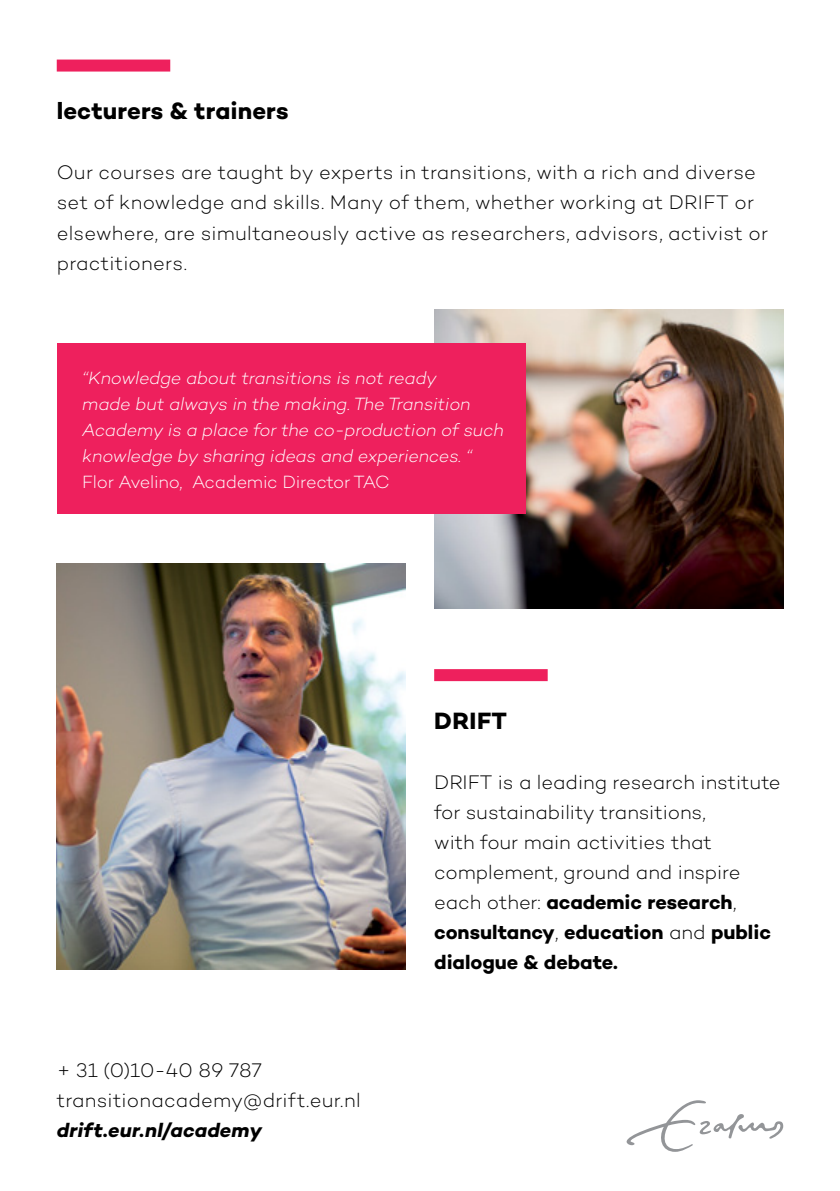
<style>
.page{position:relative;width:840px;height:1191px;background:#fff}
.page>*{position:absolute;margin:0;border:0;box-sizing:border-box;transform-origin:0 0}
.t1{font:24px "Campton Bold DEMO";letter-spacing:.005em;color:#000}
.t2{font:300 20px/30px "Campton";letter-spacing:.005em;color:#000}
.t3{font:20px/30px "Campton Bold DEMO";letter-spacing:-.005em;color:#000}
.t4{font:italic 700 20px "Campton";letter-spacing:.01em;color:#000}
.t5{font:italic 300 18px/26px "Campton";letter-spacing:-.015em;color:#fff}
.t6{font:300 18px "Campton";letter-spacing:-.02em;color:#fff}
.s1{font-family:"Campton";font-weight:300}
</style>
<div class="page">
<img style="left:57px;top:563px;width:348px;height:406px">
<div style="left:57px;top:60px;width:113px;height:12px;background:#ee205d"></div>
<div style="left:434px;top:669px;width:113px;height:12px;background:#ee205d"></div>
<img style="left:434px;top:309px;width:348px;height:300px">
<div style="left:57px;top:343px;width:468px;height:171px;background:#ee205d"></div>
<svg style="left:626px;top:1100px;width:156px;height:51px"></svg>
<p class="t1" style="left:57px;top:97px;width:233px">lecturers &amp; trainers</p>
<p class="t2" style="left:57px;top:157px;width:712px">Our courses are taught by experts in transitions, with a rich and diverse set of knowledge and skills. Many of them, whether working at DRIFT or elsewhere, are simultaneously active as researchers, advisors, activist or practitioners.</p>
<p class="t5" style="left:82px;top:364px;width:423px">“Knowledge about transitions is not ready<br>made but always in the making. The Transition Academy is a place for the co-production of such knowledge by sharing ideas and experiences. “</p>
<p class="t6" style="left:82px;top:471px;width:309px">Flor Avelino, Academic Director TAC</p>
<p class="t1" style="left:434px;top:707px;width:74px">DRIFT</p>
<p class="t2" style="left:57px;top:1055px;width:305px">+ 31 (0)10-40 89 787 transitionacademy@drift.eur.nl</p>
<p class="t4" style="left:57px;top:1117px;width:206px">drift.eur.nl/academy</p>
<p class="t2" style="left:434px;top:767px;width:348px">DRIFT is a leading research institute for sustainability transitions,<br>with four main activities that complement, ground and inspire</p>
<p class="t3" style="left:434px;top:887px;width:338px"><span class="s1">each other:</span> academic research<span class="s1">, </span>consultancy<span class="s1">,</span> education <span class="s1">and</span> public dialogue &amp; debate.</p>
</div>
